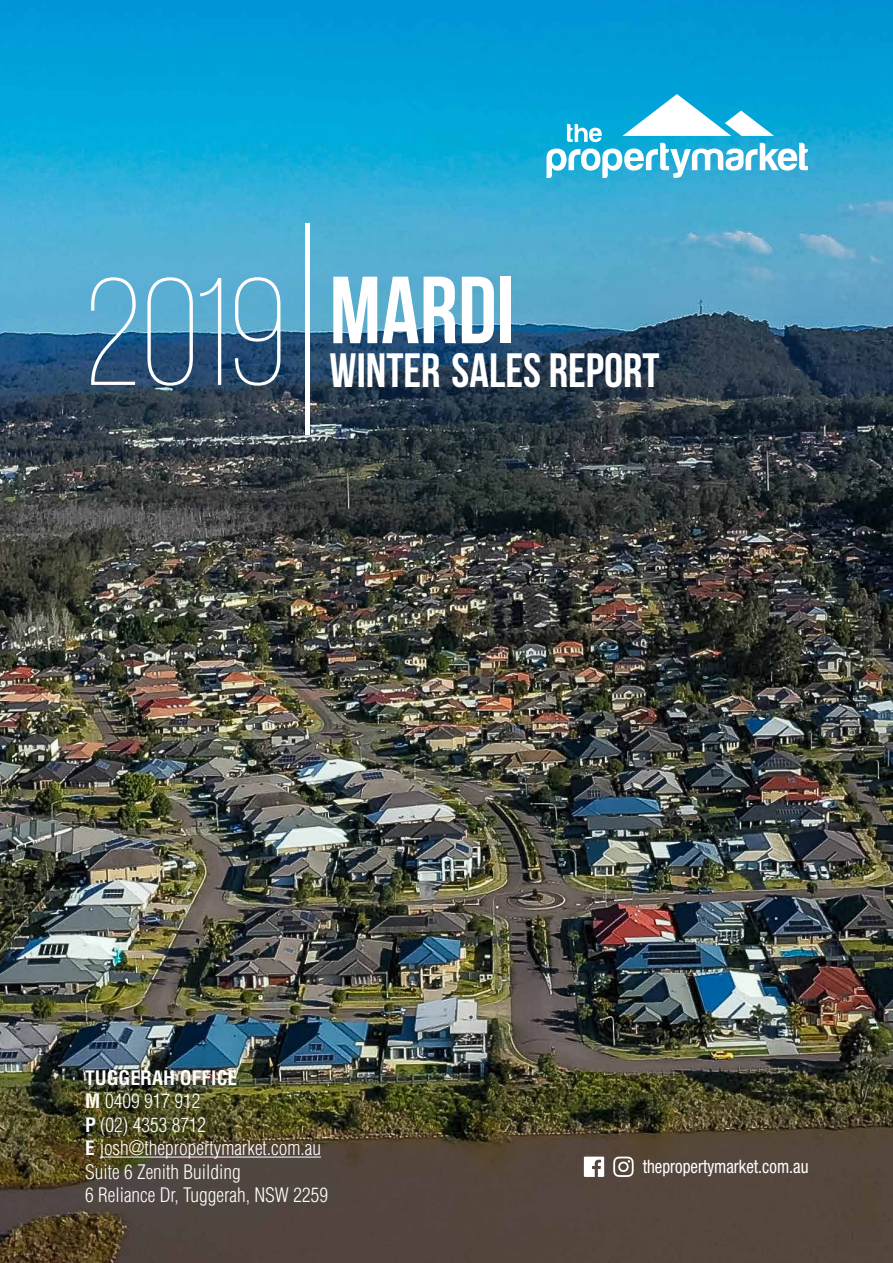
<style>
.page{position:relative;width:893px;height:1263px;background:#fff}
.page>*{position:absolute;margin:0;border:0;box-sizing:border-box;transform-origin:0 0}
.t1{font:300 152.55px "Bebas Neue";color:#fff}
.t2{font:700 95.1px "Bebas Neue";color:#fff}
.t3{font:700 48.15px "Bebas Neue";color:#fff}
.t4{font:300 condensed 19.5px/23.4px "Helvetica";color:#fff}
.t5{font:condensed 18.6px "Helvetica Neue";color:#fff;scale:.91 1}
.s1{font-weight:700}
</style>
<div class="page">
<img style="left:0;top:0;width:893px;height:1263px">
<svg style="left:613px;top:1156px;width:21px;height:21px"></svg>
<svg style="left:584px;top:1156px;width:20px;height:21px"></svg>
<hr style="left:305px;top:223px;width:4px;height:211px;background:#fff">
<svg style="left:546px;top:94px;width:262px;height:84px"></svg>
<hr style="left:100px;top:1156px;width:221px;height:1px;background:#fff">
<h1 class="t1" style="left:85px;top:251px;width:203px">2019</h1>
<h2 class="t2" style="left:330px;top:258px;width:187px">MARDI</h2>
<h3 class="t3" style="left:330px;top:344px;width:332px">WINTER SALES REPORT</h3>
<p class="t4" style="left:85px;top:1066px;width:244px"><span class="s1">TUGGERAH OFFICE<br>M</span> 0409 917 912<br><span class="s1">P</span> (02) 4353 8712<br><span class="s1">E</span> josh@thepropertymarket.com.au<br>Suite 6 Zenith Building<br>6 Reliance Dr, Tuggerah, NSW 2259</p>
<p class="t5" style="left:643px;top:1156px;width:184px">thepropertymarket.com.au</p>
</div>
